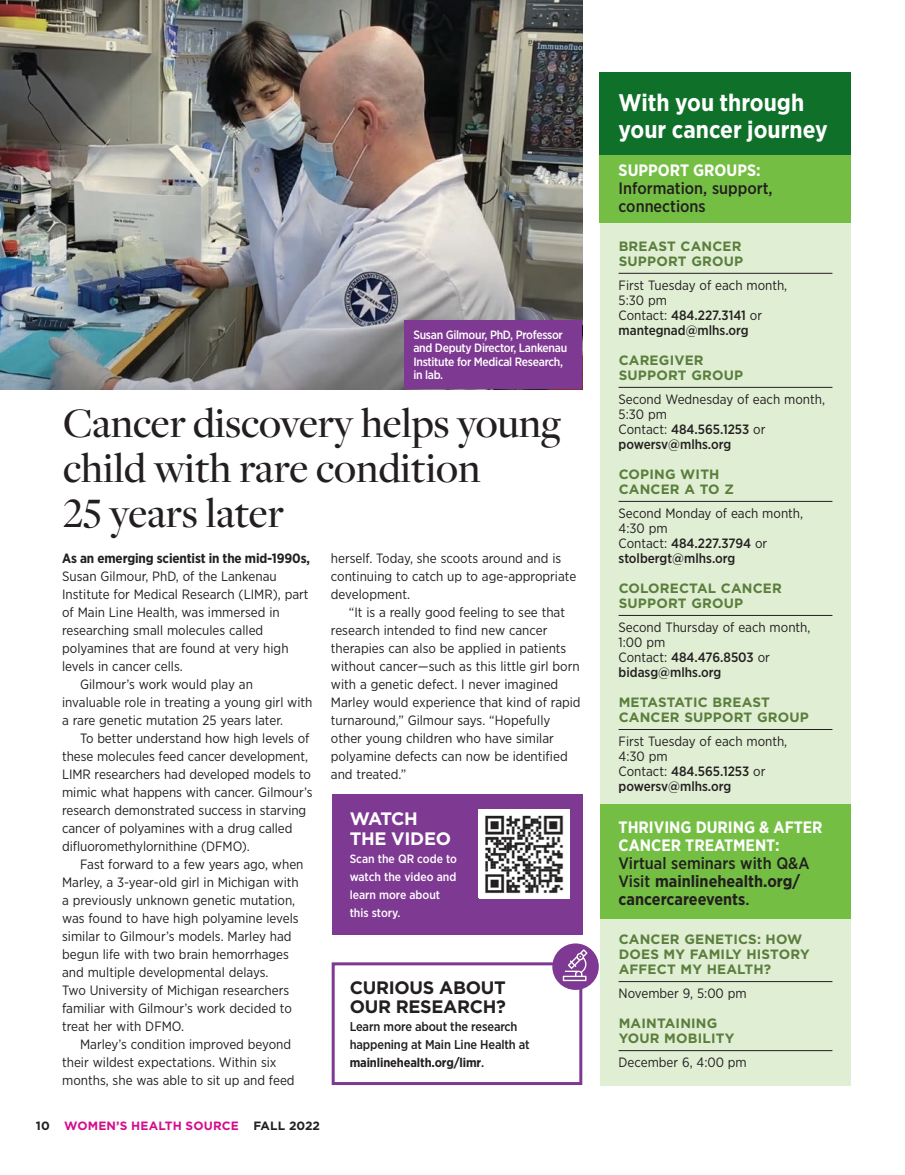
<style>
.page{position:relative;width:905px;height:1175px;background:#fff}
.page>*{position:absolute;margin:0;border:0;box-sizing:border-box;transform-origin:0 0}
.t1{font:500 43.5px/45px "Freight Disp Pro";letter-spacing:-.005em;color:#231f20}
.t2{font:700 24px/27px "Gotham Narrow";color:#fff}
.t3{font:700 18px/19.5px "Gotham OTF";letter-spacing:-.015em;color:#231f20}
.t4{font:700 18px/19.5px "Gotham OTF";letter-spacing:-.015em;color:#fff}
.t5{font:700 16.5px/18px "Gotham Narrow";color:#231f20}
.t6{font:700 16.5px/18px "Gotham Narrow";color:#fff}
.t7{font:500 16.5px/18px "Gotham Narrow";color:#231f20}
.t8{font:13.5px/15px "Gotham Narrow";color:#231f20}
.t9{font:700 13.5px/15px "Gotham OTF";letter-spacing:.015em;color:#5a7e3c}
.t10{font:700 13.5px "Gotham Narrow";letter-spacing:-.01em;color:#231f20}
.t11{font:500 12.75px/18px "Gotham Narrow";letter-spacing:-.01em;color:#231f20}
.t12{font:500 12px/13.5px "Gotham Narrow";letter-spacing:-.025em;color:#fff}
.t13{font:500 12px/18px "Gotham Narrow";color:#fff}
.t14{font:700 12px "Gotham OTF";letter-spacing:.015em;color:#d50d8c}
.s1{font-weight:700}
.s2{color:#231f20}
.s3{font-weight:500}
</style>
<div class="page">
<div style="left:600px;top:72px;width:252px;height:1013px;background:#e0eed4"></div>
<div style="left:599px;top:154px;width:293px;height:68px;background:#74bf43"></div>
<div style="left:599px;top:72px;width:293px;height:82px;background:#0f702a"></div>
<div style="left:600px;top:804px;width:292px;height:114px;background:#74bf43"></div>
<div style="left:332px;top:962px;width:250px;height:123px;border:3px solid #7e3992"></div>
<div style="left:552px;top:943px;width:46px;height:47px;background:#7e3992;border-radius:50%"></div>
<svg style="left:562px;top:949px;width:25px;height:32px"></svg>
<img style="left:0;top:0;width:582px;height:390px">
<div style="left:404px;top:320px;width:178px;height:68px;background:#7e3992"></div>
<hr style="left:618px;top:273px;width:214px;height:1px;background:#231f20">
<hr style="left:618px;top:387px;width:214px;height:1px;background:#231f20">
<hr style="left:618px;top:501px;width:214px;height:1px;background:#231f20">
<hr style="left:618px;top:615px;width:214px;height:1px;background:#231f20">
<hr style="left:618px;top:729px;width:214px;height:1px;background:#231f20">
<hr style="left:618px;top:981px;width:214px;height:1px;background:#231f20">
<hr style="left:618px;top:1050px;width:214px;height:1px;background:#231f20">
<div style="left:332px;top:794px;width:250px;height:140px;background:#7e3992"></div>
<img style="left:479px;top:809px;width:90px;height:88px">
<div style="left:851px;top:36px;width:48px;height:1060px;background:#fff"></div>
<p class="t12" style="left:413px;top:327px;width:155px">Susan Gilmour, PhD, Professor and Deputy Director, Lankenau<br>Institute for Medical Research, in lab.</p>
<h1 class="t1" style="left:63px;top:399px;width:499px">Cancer discovery helps young child with rare condition<br>25 years later</h1>
<p class="t10" style="left:62px;top:549px;width:249px">As an emerging scientist in the mid-1990s,</p>
<p class="t8" style="left:62px;top:568px;width:216px">Susan Gilmour, PhD, of the Lankenau</p>
<p class="t8" style="left:62px;top:586px;width:248px">Institute for Medical Research (LIMR), part</p>
<p class="t8" style="left:62px;top:604px;width:219px">of Main Line Health, was immersed in</p>
<p class="t8" style="left:62px;top:622px;width:203px">researching small molecules called</p>
<p class="t8" style="left:62px;top:640px;width:228px">polyamines that are found at very high</p>
<p class="t8" style="left:62px;top:658px;width:122px">levels in cancer cells.</p>
<p class="t8" style="left:80px;top:676px;width:174px">Gilmour’s work would play an</p>
<p class="t8" style="left:62px;top:694px;width:252px">invaluable role in treating a young girl with</p>
<p class="t8" style="left:62px;top:712px;width:222px">a rare genetic mutation 25 years later.</p>
<p class="t8" style="left:80px;top:730px;width:231px">To better understand how high levels of</p>
<p class="t8" style="left:62px;top:748px;width:247px">these molecules feed cancer development,</p>
<p class="t8" style="left:62px;top:766px;width:250px">LIMR researchers had developed models to</p>
<p class="t8" style="left:62px;top:784px;width:252px">mimic what happens with cancer. Gilmour’s</p>
<p class="t8" style="left:62px;top:802px;width:246px">research demonstrated success in starving</p>
<p class="t8" style="left:62px;top:820px;width:232px">cancer of polyamines with a drug called</p>
<p class="t8" style="left:62px;top:838px;width:189px">difluoromethylornithine (DFMO).</p>
<p class="t8" style="left:80px;top:856px;width:225px">Fast forward to a few years ago, when</p>
<p class="t8" style="left:62px;top:874px;width:238px">Marley, a 3-year-old girl in Michigan with</p>
<p class="t8" style="left:62px;top:892px;width:235px">a previously unknown genetic mutation,</p>
<p class="t8" style="left:62px;top:910px;width:238px">was found to have high polyamine levels</p>
<p class="t8" style="left:62px;top:928px;width:231px">similar to Gilmour’s models. Marley had</p>
<p class="t8" style="left:62px;top:946px;width:228px">begun life with two brain hemorrhages</p>
<p class="t8" style="left:62px;top:964px;width:208px">and multiple developmental delays.</p>
<p class="t8" style="left:62px;top:982px;width:229px">Two University of Michigan researchers</p>
<p class="t8" style="left:62px;top:1000px;width:231px">familiar with Gilmour’s work decided to</p>
<p class="t8" style="left:62px;top:1018px;width:123px">treat her with DFMO.</p>
<p class="t8" style="left:80px;top:1036px;width:212px">Marley’s condition improved beyond</p>
<p class="t8" style="left:62px;top:1054px;width:216px">their wildest expectations. Within six</p>
<p class="t8" style="left:62px;top:1072px;width:234px">months, she was able to sit up and feed</p>
<p class="t8" style="left:331px;top:548px;width:247px;line-height:18px">herself. Today, she scoots around and is continuing to catch up to age-appropriate development.</p>
<p class="t8" style="left:331px;top:602px;width:251px;line-height:18px;text-indent:18px">“It is a really good feeling to see that research intended to find new cancer therapies can also be applied in patients without cancer—such as this little girl born with a genetic defect. I never imagined Marley would experience that kind of rapid turnaround,” Gilmour says. “Hopefully other young children who have similar polyamine defects can now be identified and treated.”</p>
<h3 class="t4" style="left:350px;top:809px;width:103px">WATCH<br>THE VIDEO</h3>
<p class="t13" style="left:350px;top:849px;width:109px">Scan the QR code to watch the video and learn more about this story.</p>
<h3 class="t3" style="left:350px;top:977px;width:158px">CURIOUS ABOUT<br>OUR RESEARCH?</h3>
<p class="t11" style="left:350px;top:1017px;width:182px">Learn more about the research happening at Main Line Health at <span class="s1">mainlinehealth.org/limr</span>.</p>
<p class="t14" style="left:36px;top:1118px;width:285px"><span class="s2">10</span> WOMEN’S HEALTH SOURCE <span class="s2">FALL 2022</span></p>
<h2 class="t2" style="left:618px;top:88px;width:210px">With you through your cancer journey</h2>
<p class="t6" style="left:618px;top:161px;width:143px">SUPPORT GROUPS:</p>
<p class="t7" style="left:618px;top:178px;width:155px">Information, support, connections</p>
<p class="t9" style="left:618px;top:238px;width:126px">BREAST CANCER<br>SUPPORT GROUP</p>
<p class="t8" style="left:618px;top:277px;width:170px">First Tuesday of each month,<br>5:30 pm<br>Contact: <span class="s3">484.227.3141</span> or <span class="s3">mantegnad@mlhs.org</span></p>
<p class="t9" style="left:618px;top:352px;width:126px">CAREGIVER<br>SUPPORT GROUP</p>
<p class="t8" style="left:618px;top:391px;width:208px">Second Wednesday of each month,<br>5:30 pm<br>Contact: <span class="s3">484.565.1253</span> or <span class="s3">powersv@mlhs.org</span></p>
<p class="t9" style="left:618px;top:466px;width:117px">COPING WITH<br>CANCER A TO Z</p>
<p class="t8" style="left:618px;top:505px;width:186px">Second Monday of each month,<br>4:30 pm<br>Contact: <span class="s3">484.227.3794</span> or <span class="s3">stolbergt@mlhs.org</span></p>
<p class="t9" style="left:618px;top:580px;width:165px">COLORECTAL CANCER<br>SUPPORT GROUP</p>
<p class="t8" style="left:618px;top:619px;width:193px">Second Thursday of each month,<br>1:00 pm<br>Contact: <span class="s3">484.476.8503</span> or <span class="s3">bidasg@mlhs.org</span></p>
<p class="t9" style="left:618px;top:694px;width:192px">METASTATIC BREAST<br>CANCER SUPPORT GROUP</p>
<p class="t8" style="left:618px;top:733px;width:170px">First Tuesday of each month,<br>4:30 pm<br>Contact: <span class="s3">484.565.1253</span> or <span class="s3">powersv@mlhs.org</span></p>
<p class="t6" style="left:618px;top:818px;width:205px">THRIVING DURING &amp; AFTER<br>CANCER TREATMENT:</p>
<p class="t5" style="left:618px;top:854px;width:192px"><span class="s3">Virtual seminars with Q&amp;A<br>Visit</span> mainlinehealth.org/ cancercareevents<span class="s3">.</span></p>
<p class="t9" style="left:618px;top:931px;width:192px">CANCER GENETICS: HOW<br>DOES MY FAMILY HISTORY<br>AFFECT MY HEALTH?</p>
<p class="t8" style="left:618px;top:985px;width:130px">November 9, 5:00 pm</p>
<p class="t9" style="left:618px;top:1015px;width:117px">MAINTAINING<br>YOUR MOBILITY</p>
<p class="t8" style="left:618px;top:1054px;width:130px">December 6, 4:00 pm</p>
</div>
